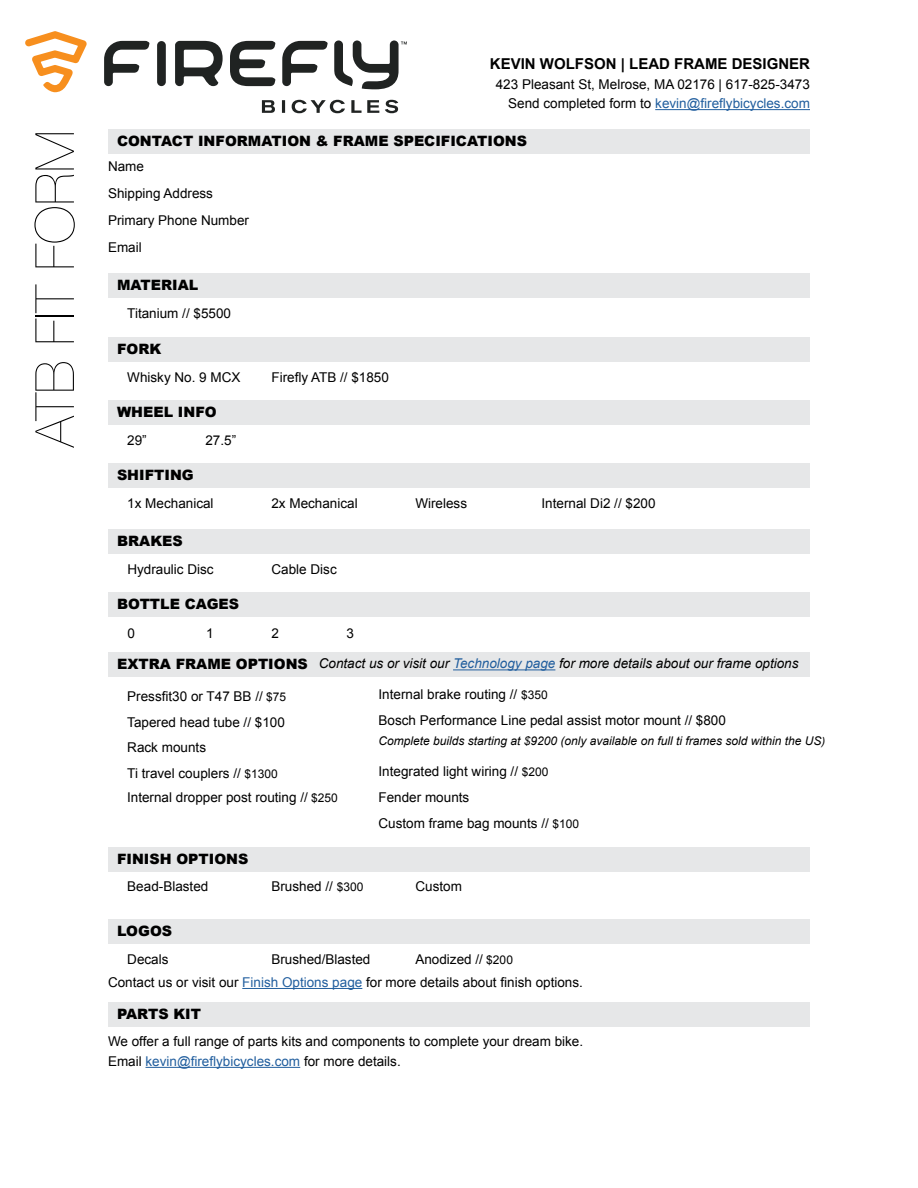
<style>
.page{position:relative;width:918px;height:1188px;background:#fff}
.page>*{position:absolute;margin:0;border:0;box-sizing:border-box;transform-origin:0 0}
.t1{font:200 54px "Helvetica Neue";color:#000}
.t2{font:700 15px "Arial";color:#000}
.t3{font:900 14.25px "Arial";color:#000}
.t4{font:13.5px/27px "Arial";color:#000}
.t5{font:italic 13.5px "Arial";color:#000}
.t6{font:italic 12px "Arial";color:#000}
.s1{color:#215e9e}
.s2{font-weight:900;font-style:normal;font-size:14.25px}
.s3{font-size:12px}
.s4{font-size:11.25px}
</style>
<div class="page">
<div style="left:108px;top:129px;width:702px;height:25px;background:#e6e7e8"></div>
<div style="left:108px;top:1002px;width:702px;height:24px;background:#e6e7e8"></div>
<hr style="left:146px;top:1067px;width:154px;height:1px;background:#215e9e">
<hr style="left:242px;top:988px;width:120px;height:1px;background:#215e9e">
<div style="left:108px;top:919px;width:702px;height:25px;background:#e6e7e8"></div>
<div style="left:108px;top:847px;width:702px;height:24px;background:#e6e7e8"></div>
<div style="left:108px;top:337px;width:702px;height:25px;background:#e6e7e8"></div>
<div style="left:108px;top:400px;width:702px;height:25px;background:#e6e7e8"></div>
<div style="left:108px;top:463px;width:702px;height:25px;background:#e6e7e8"></div>
<div style="left:108px;top:529px;width:702px;height:25px;background:#e6e7e8"></div>
<div style="left:108px;top:592px;width:702px;height:25px;background:#e6e7e8"></div>
<div style="left:108px;top:652px;width:702px;height:25px;background:#e6e7e8"></div>
<hr style="left:453px;top:669px;width:102px;height:1px;background:#215e9e">
<svg style="left:25px;top:31px;width:62px;height:61px"></svg>
<svg style="left:104px;top:40px;width:303px;height:73px"></svg>
<hr style="left:655px;top:109px;width:155px;height:1px;background:#215e9e">
<div style="left:108px;top:273px;width:702px;height:25px;background:#e6e7e8"></div>
<h1 class="t1" style="left:13px;top:447px;width:318px;rotate:-90deg">ATB FIT FORM</h1>
<p class="t2" style="left:490px;top:54px;width:322px">KEVIN WOLFSON | LEAD FRAME DESIGNER</p>
<p class="t4" style="left:496px;top:74px;width:316px;line-height:19.5px;text-align:right">423 Pleasant St, Melrose, MA 02176 | 617-825-3473<br>Send completed form to <span class="s1">kevin@fireflybicycles.com</span></p>
<p class="t3" style="left:117px;top:131px;width:412px">CONTACT INFORMATION &amp; FRAME SPECIFICATIONS</p>
<p class="t4" style="left:108px;top:153px;width:143px">Name<br>Shipping Address<br>Primary Phone Number<br>Email</p>
<p class="t3" style="left:117px;top:275px;width:83px">MATERIAL</p>
<p class="t4" style="left:127px;top:300px;width:105px">Titanium // $5500</p>
<p class="t3" style="left:117px;top:338px;width:46px">FORK</p>
<p class="t4" style="left:127px;top:363px;width:115px">Whisky No. 9 MCX</p>
<p class="t4" style="left:271px;top:363px;width:119px">Firefly ATB // $1850</p>
<p class="t3" style="left:117px;top:401px;width:101px">WHEEL INFO</p>
<p class="t4" style="left:127px;top:427px;width:21px">29”</p>
<p class="t4" style="left:205px;top:427px;width:32px">27.5”</p>
<p class="t3" style="left:117px;top:464px;width:78px">SHIFTING</p>
<p class="t4" style="left:127px;top:490px;width:88px">1x Mechanical</p>
<p class="t4" style="left:271px;top:490px;width:88px">2x Mechanical</p>
<p class="t3" style="left:117px;top:531px;width:67px">BRAKES</p>
<p class="t4" style="left:127px;top:556px;width:88px">Hydraulic Disc</p>
<p class="t4" style="left:272px;top:556px;width:67px">Cable Disc</p>
<p class="t3" style="left:117px;top:594px;width:124px">BOTTLE CAGES</p>
<p class="t4" style="left:127px;top:620px;width:9px">0</p>
<p class="t4" style="left:206px;top:620px;width:9px">1</p>
<p class="t4" style="left:271px;top:620px;width:9px">2</p>
<p class="t4" style="left:346px;top:620px;width:9px">3</p>
<p class="t4" style="left:415px;top:490px;width:53px">Wireless</p>
<p class="t4" style="left:541px;top:490px;width:116px">Internal Di2 // $200</p>
<p class="t5" style="left:117px;top:655px;width:683px"><span class="s2">EXTRA FRAME OPTIONS</span> Contact us or visit our <span class="s1">Technology page</span> for more details about our frame options</p>
<p class="t4" style="left:127px;top:683px;width:160px">Pressfit30 or T47 BB // <span class="s3">$75</span></p>
<p class="t4" style="left:127px;top:709px;width:159px">Tapered head tube // $100</p>
<p class="t4" style="left:127px;top:735px;width:152px;line-height:25.5px">Rack mounts<br>Ti travel couplers // <span class="s3">$1300</span></p>
<p class="t4" style="left:127px;top:784px;width:212px">Internal dropper post routing // <span class="s3">$250</span></p>
<p class="t4" style="left:379px;top:681px;width:349px;line-height:26.5px">Internal brake routing // <span class="s3">$350<br></span>Bosch Performance Line pedal assist motor mount // $800</p>
<p class="t6" style="left:379px;top:733px;width:448px">Complete builds starting at $9200 (only available on full ti frames sold within the US<span class="s4">)</span></p>
<p class="t4" style="left:379px;top:759px;width:202px;line-height:26.1px">Integrated light wiring // <span class="s3">$200<br></span>Fender mounts<br>Custom frame bag mounts // <span class="s3">$100</span></p>
<p class="t3" style="left:117px;top:848px;width:133px">FINISH OPTIONS</p>
<p class="t4" style="left:127px;top:873px;width:83px">Bead-Blasted</p>
<p class="t4" style="left:271px;top:873px;width:93px">Brushed // <span class="s3">$300</span></p>
<p class="t4" style="left:415px;top:873px;width:48px">Custom</p>
<p class="t3" style="left:117px;top:920px;width:57px">LOGOS</p>
<p class="t4" style="left:127px;top:945px;width:43px">Decals</p>
<p class="t4" style="left:271px;top:945px;width:101px">Brushed/Blasted</p>
<p class="t4" style="left:415px;top:946px;width:99px">Anodized // <span class="s3">$200</span></p>
<p class="t4" style="left:108px;top:969px;width:476px">Contact us or visit our <span class="s1">Finish Options page</span> for more details about finish options.</p>
<p class="t3" style="left:117px;top:1003px;width:86px">PARTS KIT</p>
<p class="t4" style="left:108px;top:1032px;width:477px;line-height:19.5px">We offer a full range of parts kits and components to complete your dream bike.<br>Email <span class="s1">kevin@fireflybicycles.com</span> for more details.</p>
</div>
